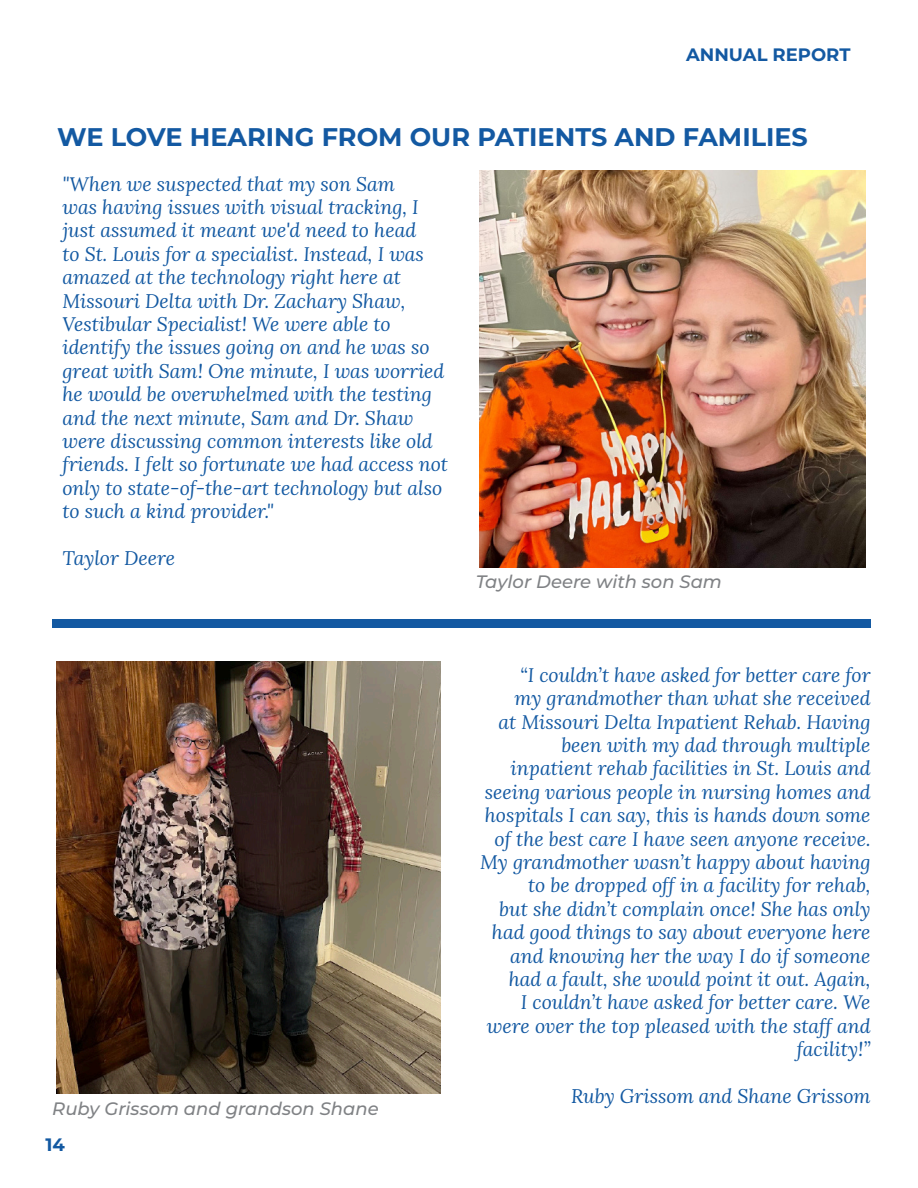
<style>
.page{position:relative;width:918px;height:1188px;background:#fff}
.page>*{position:absolute;margin:0;border:0;box-sizing:border-box;transform-origin:0 0}
.t1{font:700 25.5px "Montserrat";color:#1359a2}
.Quote_-_left{font:italic 19.5px/23.4px "Lora";color:#1359a2}
.Subtitle{font:italic 500 18px "Montserrat";color:#808285}
.t2{font:700 18px "Montserrat";color:#1359a2}
</style>
<div class="page">
<div style="left:52px;top:619px;width:819px;height:8px;background:#1359a2"></div>
<img style="left:479px;top:171px;width:387px;height:396px">
<img style="left:56px;top:662px;width:384px;height:432px">
<p class="t2" style="left:686px;top:41px;width:166px">ANNUAL REPORT</p>
<p class="t1" style="left:57px;top:119px;width:752px">WE LOVE HEARING FROM OUR PATIENTS AND FAMILIES</p>
<p class="Quote_-_left" style="left:62px;top:172px;width:387px">"When we suspected that my son Sam<br>was having issues with visual tracking, I just assumed it meant we'd need to head<br>to St. Louis for a specialist. Instead, I was amazed at the technology right here at Missouri Delta with Dr. Zachary Shaw, Vestibular Specialist! We were able to identify the issues going on and he was so great with Sam! One minute, I was worried he would be overwhelmed with the testing and the next minute, Sam and Dr. Shaw were discussing common interests like old friends. I felt so fortunate we had access not only to state-of-the-art technology but also to such a kind provider."</p>
<p class="Quote_-_left" style="left:62px;top:546px;width:114px">Taylor Deere</p>
<p class="Subtitle" style="left:476px;top:569px;width:248px">Taylor Deere with son Sam</p>
<p class="Subtitle" style="left:52px;top:1097px;width:328px">Ruby Grissom and grandson Shane</p>
<p class="t2" style="left:45px;top:1132px;width:21px">14</p>
<p class="Quote_-_left" style="left:480px;top:663px;width:392px;text-align:right">“I couldn’t have asked for better care for<br>my grandmother than what she received<br>at Missouri Delta Inpatient Rehab. Having been with my dad through multiple inpatient rehab facilities in St. Louis and seeing various people in nursing homes and hospitals I can say, this is hands down some of the best care I have seen anyone receive.<br>My grandmother wasn’t happy about having to be dropped off in a facility for rehab,<br>but she didn’t complain once! She has only had good things to say about everyone here and knowing her the way I do if someone had a fault, she would point it out. Again,<br>I couldn’t have asked for better care. We were over the top pleased with the staff and facility!”</p>
<p class="Quote_-_left" style="left:571px;top:1084px;width:301px">Ruby Grissom and Shane Grissom</p>
</div>
